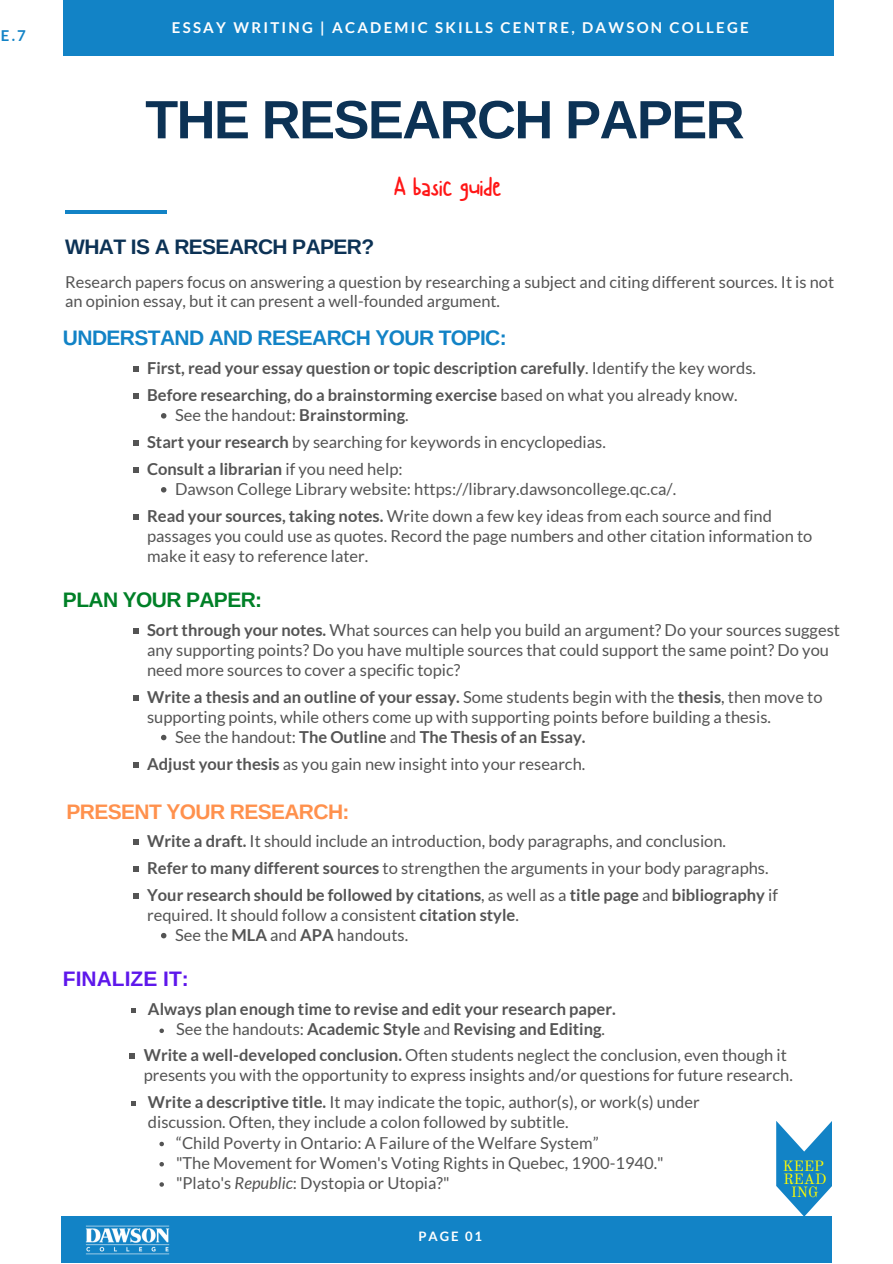
<style>
.page{position:relative;width:893px;height:1264px;background:#fff}
.page>*{position:absolute;margin:0;border:0;box-sizing:border-box;transform-origin:0 0}
.t1{font:700 54px "Arimo";letter-spacing:-.03em;color:#0c3255}
.t2{font:27px "Canda Tawa";color:#ff1616}
.t3{font:700 21px "Arimo";letter-spacing:-.03em;color:#1283c6}
.t4{font:700 21px "Arimo";letter-spacing:-.03em;color:#0c3255}
.t5{font:700 21px "Arimo";letter-spacing:-.03em;color:#ff914d}
.t6{font:700 21px "Arimo";letter-spacing:-.03em;color:#008027}
.t7{font:700 21px "Arimo";color:#5e17eb}
.t8{font:16.5px/20px "Lato";color:#545454}
.t9{font:700 16.5px/20.2px "Lato";color:#545454}
.t10{font:16.35px/19px "Lato";color:#545454}
.t11{font:700 15px "Lato";letter-spacing:.15em;color:#fefefe}
.t12{font:700 15px "Lato";color:#1283c6}
.t13{font:14.55px/12.8px "Old Standard";color:#fffb00;text-align:center}
.t14{font:700 13.05px "Lato";letter-spacing:.005em;color:#fff}
.t15{font:700 13.05px "Lato";letter-spacing:.055em;color:#fff}
.s1{font-weight:400}
.s2{font-weight:700}
.s3{font-style:italic}
</style>
<div class="page">
<div style="left:63px;top:0;width:770px;height:54px;background:#1283c6"></div>
<hr style="left:63px;top:52px;width:770px;height:4px;background:#1283c6">
<hr style="left:65px;top:210px;width:101px;height:4px;background:#1283c6">
<svg style="left:131px;top:1101px;width:5px;height:4px"></svg>
<svg style="left:159px;top:1141px;width:5px;height:5px"></svg>
<svg style="left:159px;top:1162px;width:5px;height:4px"></svg>
<svg style="left:159px;top:1182px;width:5px;height:4px"></svg>
<svg style="left:130px;top:1053px;width:5px;height:5px"></svg>
<svg style="left:131px;top:1008px;width:5px;height:4px"></svg>
<svg style="left:159px;top:1028px;width:5px;height:5px"></svg>
<svg style="left:133px;top:839px;width:5px;height:5px"></svg>
<svg style="left:133px;top:866px;width:5px;height:5px"></svg>
<svg style="left:133px;top:893px;width:5px;height:5px"></svg>
<svg style="left:161px;top:932px;width:5px;height:6px"></svg>
<svg style="left:133px;top:366px;width:5px;height:5px"></svg>
<svg style="left:133px;top:393px;width:5px;height:5px"></svg>
<svg style="left:161px;top:413px;width:5px;height:5px"></svg>
<svg style="left:133px;top:440px;width:5px;height:5px"></svg>
<svg style="left:133px;top:467px;width:5px;height:5px"></svg>
<svg style="left:161px;top:487px;width:5px;height:5px"></svg>
<svg style="left:133px;top:514px;width:5px;height:5px"></svg>
<svg style="left:133px;top:628px;width:5px;height:5px"></svg>
<svg style="left:133px;top:695px;width:5px;height:5px"></svg>
<svg style="left:161px;top:734px;width:5px;height:6px"></svg>
<svg style="left:133px;top:762px;width:5px;height:5px"></svg>
<svg style="left:776px;top:1121px;width:56px;height:95px"></svg>
<div style="left:62px;top:1216px;width:769px;height:46px;background:#1283c6"></div>
<p class="t12" style="left:1px;top:26px;width:27px">E.7</p>
<p class="t11" style="left:172px;top:18px;width:578px">ESSAY WRITING | ACADEMIC SKILLS CENTRE, DAWSON COLLEGE</p>
<h1 class="t1" style="left:145px;top:89px;width:601px">THE RESEARCH PAPER</h1>
<p class="t4" style="left:65px;top:234px;width:310px">WHAT IS A RESEARCH PAPER?</p>
<h2 class="t2" style="left:394px;top:172px;width:109px">A basic guide</h2>
<p class="t10" style="left:65px;top:272px;width:770px">Research papers focus on answering a question by researching a subject and citing different sources. It is not an opinion essay, but it can present a well-founded argument.</p>
<p class="t3" style="left:63px;top:326px;width:445px">UNDERSTAND AND RESEARCH YOUR TOPIC:</p>
<p class="t9" style="left:147px;top:354px;width:610px;line-height:27px">First, read your essay question or topic description carefully<span class="s1">. Identify the key words.<br></span>Before researching, do a brainstorming exercise <span class="s1">based on what you already know.</span></p>
<p class="t8" style="left:147px;top:401px;width:460px;line-height:27px;text-indent:28px">See the handout: <span class="s2">Brainstorming</span>.<br><span class="s2">Start your research</span> by searching for keywords in encyclopedias.<br><span class="s2">Consult a librarian</span> if you need help:</p>
<p class="t8" style="left:147px;top:475px;width:626px;line-height:27px;text-indent:28px">Dawson College Library website: https://library.dawsoncollege.qc.ca/.<br><span class="s2">Read your sources, taking notes.</span> Write down a few key ideas from each source and find</p>
<p class="t8" style="left:147px;top:525px;width:666px">passages you could use as quotes. Record the page numbers and other citation information to make it easy to reference later.</p>
<p class="t6" style="left:63px;top:588px;width:201px">PLAN YOUR PAPER:</p>
<p class="t8" style="left:147px;top:619px;width:694px"><span class="s2">Sort through your notes.</span> What sources can help you build an argument? Do your sources suggest any supporting points? Do you have multiple sources that could support the same point? Do you need more sources to cover a specific topic?</p>
<p class="t9" style="left:147px;top:686px;width:677px">Write a thesis and an outline of your essay. <span class="s1">Some students begin with the</span> thesis<span class="s1">, then move to</span></p>
<p class="t8" style="left:147px;top:706px;width:625px">supporting points, while others come up with supporting points before building a thesis.</p>
<p class="t9" style="left:175px;top:726px;width:412px"><span class="s1">See the handout:</span> The Outline <span class="s1">and</span> The Thesis of an Essay.</p>
<p class="t8" style="left:147px;top:753px;width:439px"><span class="s2">Adjust your thesis</span> as you gain new insight into your research.</p>
<p class="t5" style="left:67px;top:799px;width:284px">PRESENT YOUR RESEARCH:</p>
<p class="t8" style="left:147px;top:827px;width:632px;line-height:27px"><span class="s2">Write a draft.</span> It should include an introduction, body paragraphs, and conclusion.<br><span class="s2">Refer to many different sources</span> to strengthen the arguments in your body paragraphs.<br><span class="s2">Your research should be followed by citations</span>, as well as a <span class="s2">title page</span> and <span class="s2">bibliography</span> if</p>
<p class="t8" style="left:175px;top:904px;width:345px;text-indent:-28px">required. It should follow a consistent <span class="s2">citation style</span>.<br>See the <span class="s2">MLA</span> and <span class="s2">APA</span> handouts.</p>
<p class="t7" style="left:63px;top:967px;width:127px">FINALIZE IT:</p>
<p class="t9" style="left:176px;top:998px;width:441px;text-indent:-28px">Always plan enough time to revise and edit your research paper.<br><span class="s1">See the handouts:</span> Academic Style <span class="s1">and</span> Revising and Editing<span class="s1">.</span></p>
<p class="t8" style="left:144px;top:1044px;width:650px"><span class="s2">Write a well-developed conclusion.</span> Often students neglect the conclusion, even though it presents you with the opportunity to express insights and/or questions for future research.</p>
<p class="t8" style="left:148px;top:1091px;width:553px"><span class="s2">Write a descriptive title.</span> It may indicate the topic, author(s), or work(s) under</p>
<p class="t8" style="left:148px;top:1111px;width:422px">discussion. Often, they include a colon followed by subtitle.</p>
<p class="t8" style="left:176px;top:1132px;width:424px">“Child Poverty in Ontario: A Failure of the Welfare System”</p>
<p class="t8" style="left:176px;top:1152px;width:489px">"The Movement for Women's Voting Rights in Quebec, 1900-1940."</p>
<p class="t8" style="left:176px;top:1172px;width:275px">"Plato's <span class="s3">Republic</span>: Dystopia or Utopia?"</p>
<p class="t15" style="left:438px;top:1220px;width:21px">PN</p>
<p class="t14" style="left:418px;top:1228px;width:65px">PAPGNE 01</p>
<p class="t13" style="left:782px;top:1160px;width:45px">KEEP<br>READ<br>ING</p>
</div>
